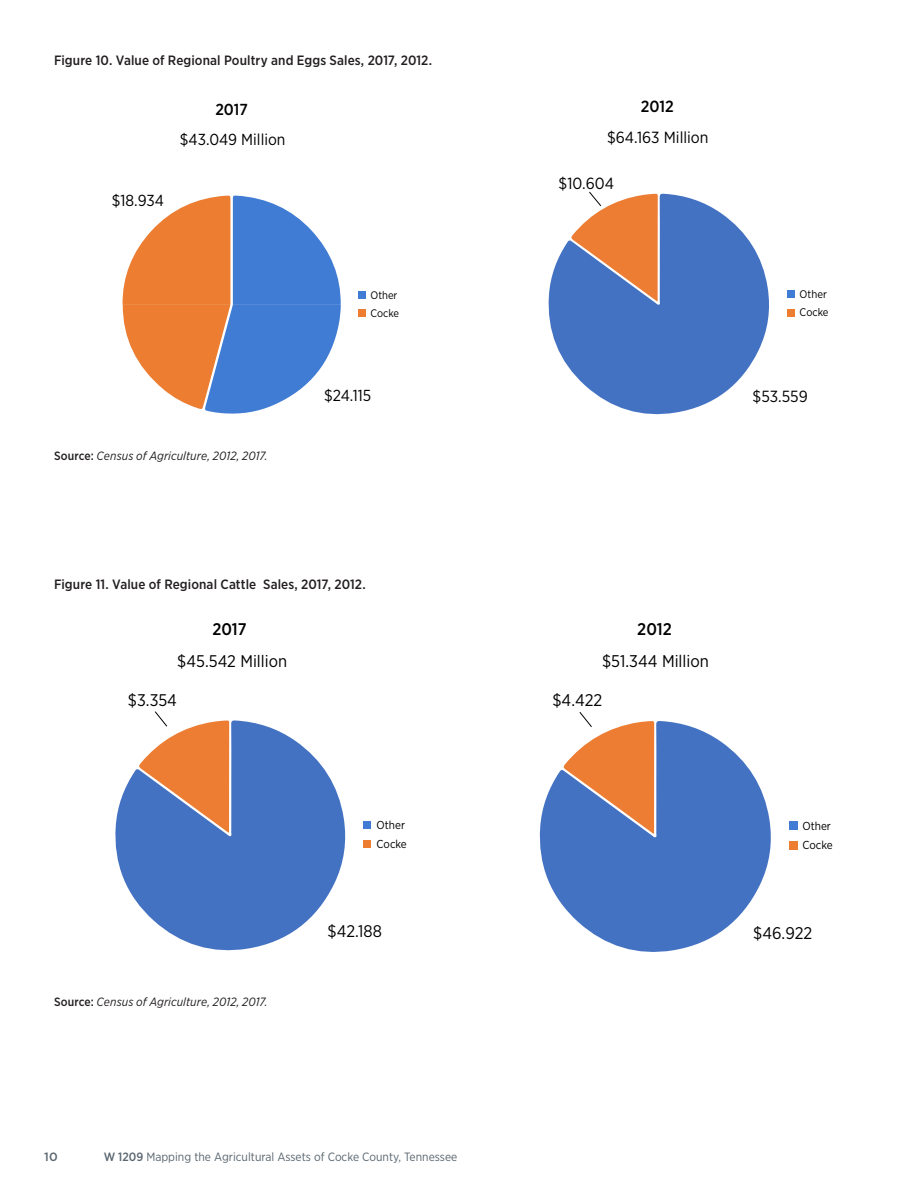
<style>
.page{position:relative;width:918px;height:1188px;background:#fff}
.page>*{position:absolute;margin:0;border:0;box-sizing:border-box;transform-origin:0 0}
.t1{font:16.95px/32.5px "Gotham Narrow";color:#000;text-align:center}
.t2{font:16.8px/32.4px "Gotham Narrow";color:#000;text-align:center}
.t3{font:16.2px/31px "Gotham Narrow";color:#000;text-align:center}
.t4{font:15.9px/30.8px "Gotham Narrow";color:#000;text-align:center}
.Photo_Captions{font:500 13.5px "Gotham Narrow";letter-spacing:.005em;color:#231f20}
.Photo_Captions-2{font:italic 12px "Gotham Narrow";letter-spacing:.005em;color:#231f20}
.t5{font:12px "Gotham Narrow";color:#5a6670}
.t6{font:500 12px "Gotham";color:#5a6670}
.t7{font:11.55px/19.2px "Gotham Narrow";color:#000}
.t8{font:11.1px/18.3px "Gotham Narrow";color:#000}
.t9{font:10.95px/18.1px "Gotham Narrow";color:#000}
.s1{font-weight:500}
.s2{font-weight:500;font-style:normal}
</style>
<div class="page">
<svg style="left:122px;top:195px;width:219px;height:219px"></svg>
<div style="left:358px;top:291px;width:8px;height:8px;background:#407cd3"></div>
<div style="left:358px;top:309px;width:8px;height:8px;background:#ec7d31"></div>
<svg style="left:548px;top:194px;width:221px;height:221px;fill:#4472c3"></svg>
<svg style="left:571px;top:191px;width:87px;height:110px"></svg>
<div style="left:787px;top:290px;width:8px;height:8px;background:#407cd3"></div>
<div style="left:787px;top:309px;width:8px;height:7px;background:#ec7d31"></div>
<svg style="left:115px;top:720px;width:231px;height:231px;fill:#4472c3"></svg>
<svg style="left:139px;top:711px;width:90px;height:122px"></svg>
<div style="left:363px;top:821px;width:8px;height:8px;background:#407cd3"></div>
<div style="left:363px;top:840px;width:8px;height:8px;background:#ec7d31"></div>
<svg style="left:539px;top:721px;width:232px;height:231px;fill:#4472c3"></svg>
<svg style="left:563px;top:712px;width:91px;height:122px"></svg>
<div style="left:789px;top:822px;width:8px;height:8px;background:#407cd3"></div>
<div style="left:789px;top:841px;width:8px;height:8px;background:#ec7d31"></div>
<p class="Photo_Captions" style="left:54px;top:52px;width:380px">Figure 10. Value of Regional Poultry and Eggs Sales, 2017, 2012.</p>
<p class="t4" style="left:180px;top:93px;width:107px"><span class="s1">2017<br></span>$43.049 Million</p>
<p class="t4" style="left:112px;top:185px;width:54px">$18.934</p>
<p class="Photo_Captions-2" style="left:54px;top:448px;width:215px"><span class="s2">Source:</span> Census of Agriculture, 2012, 2017.</p>
<p class="t9" style="left:371px;top:285px;width:30px">Other<br>Cocke</p>
<p class="t4" style="left:324px;top:380px;width:49px">$24.115</p>
<p class="Photo_Captions" style="left:54px;top:575px;width:313px">Figure 11. Value of Regional Cattle Sales, 2017, 2012.</p>
<p class="t2" style="left:177px;top:612px;width:111px"><span class="s1">2017<br></span>$45.542 Million</p>
<p class="t2" style="left:128px;top:683px;width:51px">$3.354</p>
<p class="Photo_Captions-2" style="left:54px;top:994px;width:215px"><span class="s2">Source:</span> Census of Agriculture, 2012, 2017.</p>
<p class="t7" style="left:377px;top:815px;width:32px">Other<br>Cocke</p>
<p class="t2" style="left:328px;top:915px;width:56px">$42.188</p>
<p class="t6" style="left:44px;top:1149px;width:15px">10</p>
<p class="t5" style="left:104px;top:1149px;width:355px"><span class="s1">W 1209</span> Mapping the Agricultural Assets of Cocke County, Tennessee</p>
<p class="t3" style="left:607px;top:90px;width:103px"><span class="s1">2012<br></span>$64.163 Million</p>
<p class="t3" style="left:559px;top:167px;width:57px">$10.604</p>
<p class="t8" style="left:800px;top:285px;width:30px">Other<br>Cocke</p>
<p class="t3" style="left:753px;top:381px;width:57px">$53.559</p>
<p class="t1" style="left:602px;top:612px;width:108px"><span class="s1">2012<br></span>$51.344 Million</p>
<p class="t1" style="left:552px;top:684px;width:51px">$4.422</p>
<p class="t7" style="left:802px;top:816px;width:32px">Other<br>Cocke</p>
<p class="t1" style="left:753px;top:916px;width:61px">$46.922</p>
</div>
